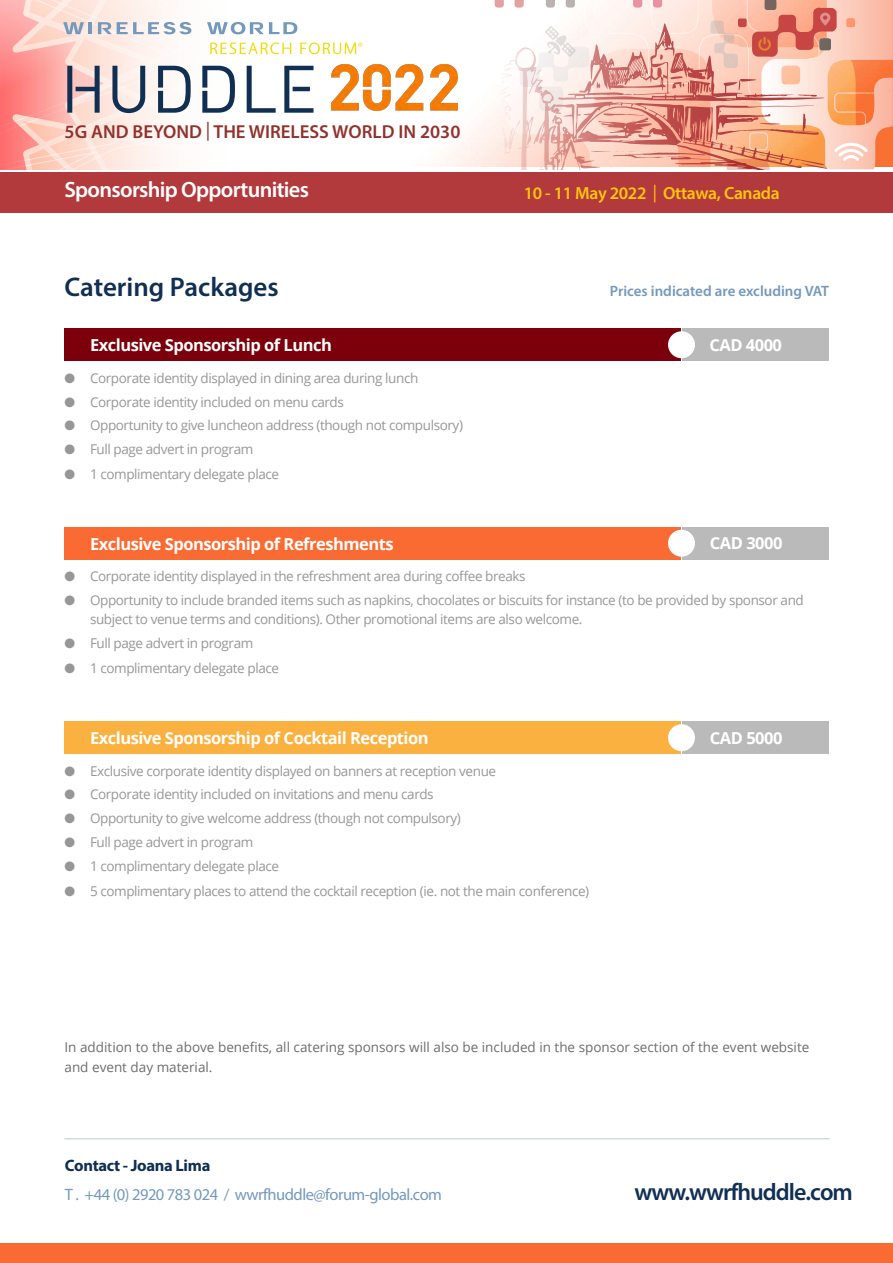
<style>
.page{position:relative;width:893px;height:1263px;background:#fff}
.page>*{position:absolute;margin:0;border:0;box-sizing:border-box;transform-origin:0 0}
.t1{font:600 27px "Myriad Pro";color:#102f53}
.t2{font:600 24px "Myriad Pro";letter-spacing:-.04em;color:#102f53}
.t3{font:600 22.2px "Myriad Pro";letter-spacing:-.03em;color:#fff}
.t4{font:600 18.75px "Myriad Pro";color:#92322e}
.t5{font:600 17.55px "Myriad Pro";letter-spacing:-.02em;color:#fec50d}
.t6{font:700 16.5px "Open Sans";letter-spacing:-.03em;color:#fff}
.t7{font:16.5px "Myriad Pro";letter-spacing:-.03em;color:#7399bd}
.t8{font:700 16.5px "Myriad Pro";letter-spacing:-.02em;color:#102f53}
.t9{font:600 15px "Myriad Pro";color:#7399bd}
.t10{font:13.5px/19.5px "Open Sans";letter-spacing:-.03em;color:#979797}
.t11{font:13.5px/19.5px "Open Sans";color:#6c6d70}
.s1{font-weight:400}
</style>
<div class="page">
<hr style="left:64px;top:1138px;width:766px;height:1px;background:#c1cee1">
<div style="left:0;top:1243px;width:893px;height:20px;background:#fa6b33"></div>
<img style="left:362px;top:43px;width:108px;height:123px">
<svg style="left:470px;top:120px;width:15px;height:47px"></svg>
<svg style="left:485px;top:0;width:408px;height:169px"></svg>
<div style="left:0;top:173px;width:893px;height:40px;background:#b23a3c"></div>
<svg style="left:0;top:0;width:362px;height:169px"></svg>
<div style="left:682px;top:328px;width:147px;height:33px;background:#bbbaba"></div>
<div style="left:682px;top:527px;width:147px;height:33px;background:#bbbaba"></div>
<div style="left:682px;top:721px;width:147px;height:33px;background:#bbbaba"></div>
<div style="left:65px;top:328px;width:616px;height:33px;background:#7b000b"></div>
<div style="left:65px;top:527px;width:616px;height:33px;background:#fa6b33"></div>
<div style="left:65px;top:721px;width:616px;height:33px;background:#fbb13f"></div>
<div style="left:669px;top:332px;width:25px;height:25px;background:#fff;border-radius:50%"></div>
<div style="left:668px;top:331px;width:27px;height:27px;border:2px solid #fff;border-radius:50%"></div>
<div style="left:669px;top:530px;width:25px;height:26px;background:#fff;border-radius:50%"></div>
<div style="left:668px;top:530px;width:27px;height:27px;border:2px solid #fff;border-radius:50%"></div>
<div style="left:669px;top:725px;width:25px;height:25px;background:#fff;border-radius:50%"></div>
<div style="left:668px;top:724px;width:27px;height:27px;border:2px solid #fff;border-radius:50%"></div>
<img style="left:332px;top:65px;width:126px;height:46px">
<h3 class="t4" style="left:65px;top:119px;width:397px">5G AND BEYOND <span class="s1">|</span> THE WIRELESS WORLD IN 2030</h3>
<h3 class="t3" style="left:64px;top:176px;width:246px">Sponsorship Opportunities</h3>
<h1 class="t1" style="left:65px;top:270px;width:216px">Catering Packages</h1>
<p class="t6" style="left:90px;top:334px;width:243px">Exclusive Sponsorship of Lunch</p>
<p class="t10" style="left:65px;top:368px;width:355px">● Corporate identity displayed in dining area during lunch</p>
<p class="t10" style="left:65px;top:392px;width:281px">● Corporate identity included on menu cards</p>
<p class="t10" style="left:65px;top:415px;width:400px">● Opportunity to give luncheon address (though not compulsory)</p>
<p class="t10" style="left:65px;top:439px;width:190px">● Full page advert in program</p>
<p class="t10" style="left:65px;top:464px;width:216px">● 1 complimentary delegate place</p>
<p class="t6" style="left:90px;top:532px;width:305px">Exclusive Sponsorship of Refreshments</p>
<p class="t5" style="left:524px;top:182px;width:257px">10 - 11 May 2022 <span class="s1">|</span> Ottawa, Canada</p>
<p class="t9" style="left:610px;top:282px;width:221px">Prices indicated are excluding VAT</p>
<p class="t6" style="left:709px;top:333px;width:74px">CAD 4000</p>
<p class="t6" style="left:710px;top:532px;width:74px">CAD 3000</p>
<p class="t10" style="left:65px;top:566px;width:463px">● Corporate identity displayed in the refreshment area during coffee breaks</p>
<p class="t10" style="left:90px;top:590px;width:715px;text-indent:-26px">● Opportunity to include branded items such as napkins, chocolates or biscuits for instance (to be provided by sponsor and subject to venue terms and conditions). Other promotional items are also welcome.</p>
<p class="t10" style="left:65px;top:633px;width:190px">● Full page advert in program</p>
<p class="t10" style="left:65px;top:658px;width:216px">● 1 complimentary delegate place</p>
<p class="t6" style="left:90px;top:726px;width:340px">Exclusive Sponsorship of Cocktail Reception</p>
<p class="t10" style="left:65px;top:760px;width:433px">● Exclusive corporate identity displayed on banners at reception venue</p>
<p class="t10" style="left:65px;top:784px;width:371px">● Corporate identity included on invitations and menu cards</p>
<p class="t10" style="left:65px;top:808px;width:398px">● Opportunity to give welcome address (though not compulsory)</p>
<p class="t10" style="left:65px;top:832px;width:190px">● Full page advert in program</p>
<p class="t10" style="left:65px;top:855px;width:216px">● 1 complimentary delegate place</p>
<p class="t10" style="left:65px;top:881px;width:526px">● 5 complimentary places to attend the cocktail reception (ie. not the main conference)</p>
<p class="t6" style="left:710px;top:726px;width:74px">CAD 5000</p>
<p class="t11" style="left:65px;top:1037px;width:746px">In addition to the above benefits, all catering sponsors will also be included in the sponsor section of the event website and event day material.</p>
<p class="t8" style="left:65px;top:1155px;width:147px">Contact - Joana Lima</p>
<p class="t7" style="left:65px;top:1184px;width:379px">T . +44 (0) 2920 783 024 / wwrfhuddle@forum-global.com</p>
<h2 class="t2" style="left:634px;top:1177px;width:220px">www.wwrfhuddle.com</h2>
</div>
